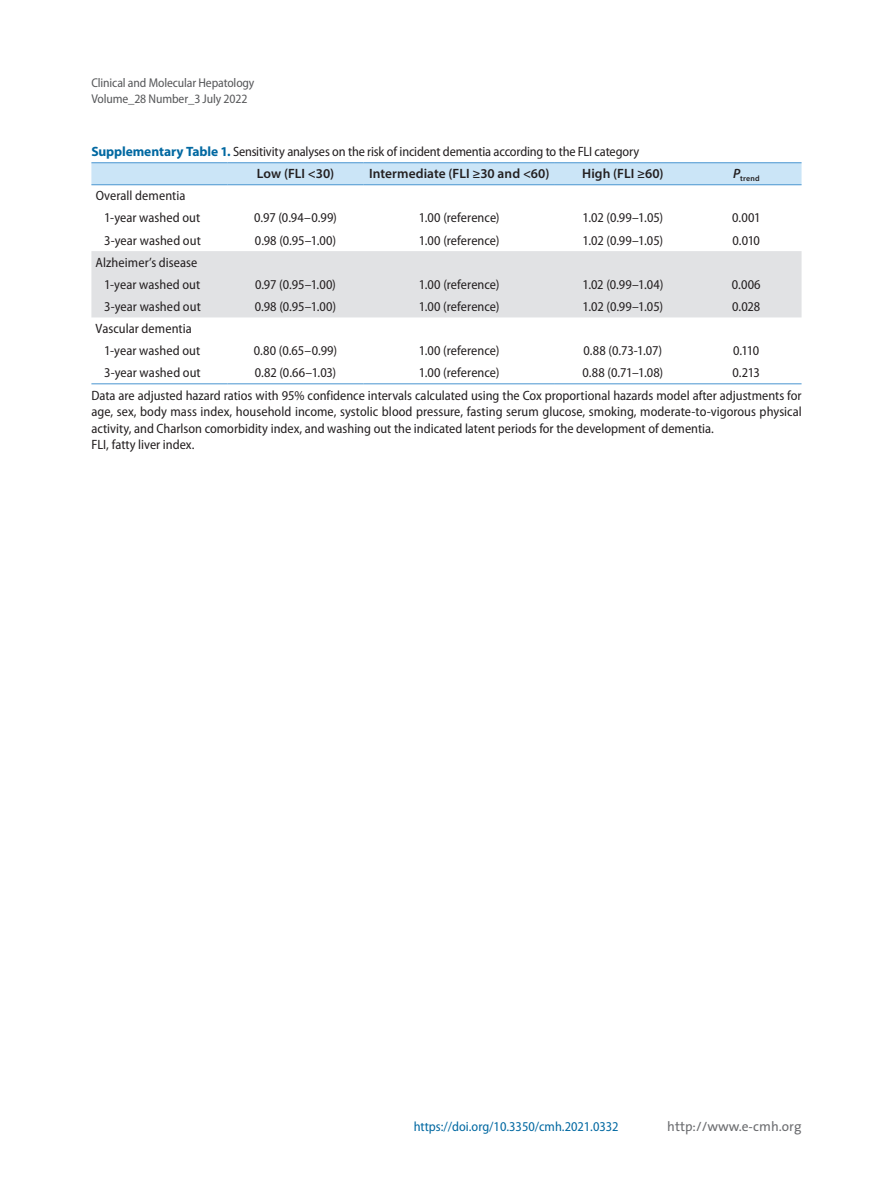
<style>
.page{position:relative;width:893px;height:1191px;background:#fff}
.page>*{position:absolute;margin:0;border:0;box-sizing:border-box;transform-origin:0 0}
.t1{font:semi-condensed 13.5px/22px "Myriad Pro";color:#231f20}
.t2{font:600 13.5px "Myriad Pro";letter-spacing:.005em;color:#231f20}
.t3{font:semi-condensed 13.5px "Myriad Pro";color:#0168a1}
.t4{font:13.5px "The Sans";color:#6c6d70}
.t5{font:semi-condensed 12.75px/15.8px "Myriad Pro";letter-spacing:-.01em;color:#57585a}
.t6{font:600 7.8px "Myriad Pro";letter-spacing:.02em;color:#231f20}
.s1{font-weight:700;font-stretch:normal;color:#0168a1}
.s2{font-weight:600;font-stretch:normal}
</style>
<div class="page">
<div style="left:91px;top:163px;width:710px;height:21px;background:#cbe5f7"></div>
<div style="left:91px;top:251px;width:710px;height:66px;background:#e1e2e4"></div>
<hr style="left:91px;top:162px;width:136px;height:1px;background:#4895d0">
<hr style="left:227px;top:162px;width:137px;height:1px;background:#4895d0">
<hr style="left:364px;top:162px;width:191px;height:1px;background:#4895d0">
<hr style="left:555px;top:162px;width:136px;height:1px;background:#4895d0">
<hr style="left:691px;top:162px;width:110px;height:1px;background:#4895d0">
<hr style="left:91px;top:184px;width:136px;height:1px;background:#4895d0">
<hr style="left:227px;top:184px;width:137px;height:1px;background:#4895d0">
<hr style="left:364px;top:184px;width:191px;height:1px;background:#4895d0">
<hr style="left:555px;top:184px;width:136px;height:1px;background:#4895d0">
<hr style="left:691px;top:184px;width:110px;height:1px;background:#4895d0">
<hr style="left:91px;top:383px;width:136px;height:1px;background:#4895d0">
<hr style="left:227px;top:383px;width:137px;height:1px;background:#4895d0">
<hr style="left:364px;top:383px;width:191px;height:1px;background:#4895d0">
<hr style="left:555px;top:383px;width:136px;height:1px;background:#4895d0">
<hr style="left:691px;top:383px;width:110px;height:1px;background:#4895d0">
<p class="t5" style="left:91px;top:75px;width:165px">Clinical and Molecular Hepatology<br>Volume_28 Number_3 July 2022</p>
<p class="t1" style="left:257px;top:140px;width:384px;text-indent:-166px"><span class="s1">Supplementary Table 1.</span> Sensitivity analyses on the risk of incident dementia according to the FLI category<br><span class="s2">Low (FLI &lt;30)</span></p>
<p class="t2" style="left:369px;top:165px;width:182px">Intermediate (FLI ≥30 and &lt;60)</p>
<p class="t2" style="left:582px;top:165px;width:83px">High (FLI ≥60)</p>
<p class="t6" style="left:733px;top:173px;width:28px"><sup>P</sup>trend</p>
<p class="t1" style="left:104px;top:185px;width:98px;text-indent:-9px">Overall dementia<br>1-year washed out</p>
<p class="t1" style="left:254px;top:207px;width:84px">0.97 (0.94–0.99)</p>
<p class="t1" style="left:419px;top:207px;width:82px">1.00 (reference)</p>
<p class="t1" style="left:583px;top:207px;width:82px">1.02 (0.99–1.05)</p>
<p class="t1" style="left:732px;top:207px;width:30px">0.001</p>
<p class="t1" style="left:104px;top:229px;width:98px">3-year washed out</p>
<p class="t1" style="left:255px;top:229px;width:83px">0.98 (0.95–1.00)</p>
<p class="t1" style="left:419px;top:229px;width:82px">1.00 (reference)</p>
<p class="t1" style="left:583px;top:229px;width:82px">1.02 (0.99–1.05)</p>
<p class="t1" style="left:732px;top:229px;width:29px">0.010</p>
<p class="t1" style="left:96px;top:251px;width:106px;text-align:right">Alzheimer’s disease<br>1-year washed out</p>
<p class="t1" style="left:255px;top:273px;width:82px">0.97 (0.95–1.00)</p>
<p class="t1" style="left:419px;top:273px;width:82px">1.00 (reference)</p>
<p class="t1" style="left:582px;top:273px;width:82px">1.02 (0.99–1.04)</p>
<p class="t1" style="left:732px;top:273px;width:30px">0.006</p>
<p class="t1" style="left:104px;top:296px;width:98px">3-year washed out</p>
<p class="t1" style="left:255px;top:296px;width:83px">0.98 (0.95–1.00)</p>
<p class="t1" style="left:419px;top:296px;width:82px">1.00 (reference)</p>
<p class="t1" style="left:583px;top:296px;width:82px">1.02 (0.99–1.05)</p>
<p class="t1" style="left:732px;top:296px;width:30px">0.028</p>
<p class="t1" style="left:104px;top:318px;width:98px;text-indent:-9px">Vascular dementia<br>1-year washed out</p>
<p class="t1" style="left:254px;top:340px;width:85px">0.80 (0.65–0.99)</p>
<p class="t1" style="left:419px;top:340px;width:82px">1.00 (reference)</p>
<p class="t1" style="left:584px;top:340px;width:80px">0.88 (0.73-1.07)</p>
<p class="t1" style="left:733px;top:340px;width:28px">0.110</p>
<p class="t1" style="left:104px;top:362px;width:98px">3-year washed out</p>
<p class="t1" style="left:255px;top:362px;width:83px">0.82 (0.66–1.03)</p>
<p class="t1" style="left:419px;top:362px;width:82px">1.00 (reference)</p>
<p class="t1" style="left:582px;top:362px;width:82px">0.88 (0.71–1.08)</p>
<p class="t1" style="left:91px;top:362px;width:712px;line-height:22.5px;text-indent:641px">0.213<br>Data are adjusted hazard ratios with 95% confidence intervals calculated using the Cox proportional hazards model after adjustments for</p>
<p class="t1" style="left:91px;top:404px;width:712px;line-height:16.5px">age, sex, body mass index, household income, systolic blood pressure, fasting serum glucose, smoking, moderate-to-vigorous physical activity, and Charlson comorbidity index, and washing out the indicated latent periods for the development of dementia.<br>FLI, fatty liver index.</p>
<p class="t3" style="left:414px;top:1119px;width:206px">https://doi.org/10.3350/cmh.2021.0332</p>
<p class="t4" style="left:667px;top:1115px;width:136px">http://www.e-cmh.org</p>
</div>
